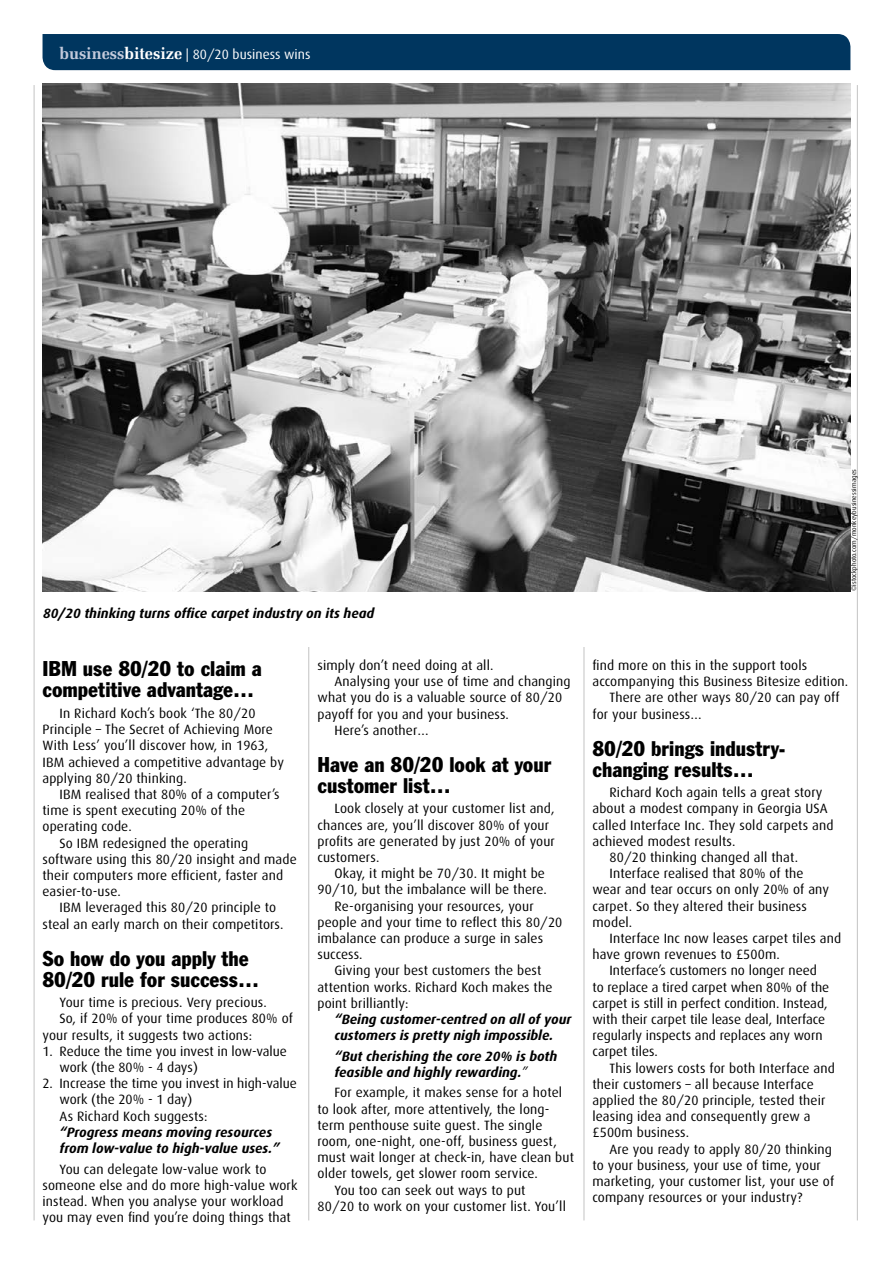
<style>
.page{position:relative;width:893px;height:1263px;background:#fff}
.page>*{position:absolute;margin:0;border:0;box-sizing:border-box;transform-origin:0 0}
.SUBHEAD{font:condensed 21px/21px "Franklin Gothic BT";color:#000}
.body{font:13.5px/16.2px "Dax";letter-spacing:.01em;color:#000}
.QUOTE{font:italic 700 13.5px/16.2px "Dax";color:#000}
.BULLIT{font:13.5px/16.2px "Dax";color:#000}
.PHOTO_CAPTION{font:italic 700 13.5px "Dax";color:#000}
.body-2{font:13.5px "Dax";color:#fff}
.PHOTO_CREDIT{font:6.75px "Dax";color:#000}
.s1{font-family:"Zapf Elliptical 711 BT";font-weight:700;font-size:16.5px;color:#c3cadb}
.s2{font-family:"Zapf Elliptical 711 BT";font-weight:700;font-size:16.5px}
.s3{font-weight:400}
</style>
<div class="page">
<hr style="left:308px;top:85px;width:1px;height:1135px;background:#c6c6c6">
<hr style="left:583px;top:85px;width:1px;height:1135px;background:#c6c6c6">
<hr style="left:34px;top:85px;width:1px;height:1135px;background:#c6c6c6">
<hr style="left:857px;top:85px;width:1px;height:1135px;background:#c6c6c6">
<div style="left:43px;top:34px;width:807px;height:36px;background:#00365f"></div>
<div style="left:43px;top:591px;width:807px;height:56px;background:#fff"></div>
<img style="left:43px;top:83px;width:807px;height:508px">
<p class="body-2" style="left:60px;top:47px;width:252px"><span class="s1">business</span><span class="s2">bitesize</span> | 80/20 business wins</p>
<p class="PHOTO_CAPTION" style="left:43px;top:606px;width:333px">80/20 thinking turns office carpet industry on its head</p>
<p class="SUBHEAD" style="left:43px;top:658px;width:221px">IBM use 80/20 to claim a competitive advantage…</p>
<p class="body" style="left:43px;top:705px;width:243px;text-indent:17px">In Richard Koch’s book ‘The 80/20<br>Principle – The Secret of Achieving More With Less’ you’ll discover how, in 1963, IBM achieved a competitive advantage by applying 80/20 thinking.</p>
<p class="body" style="left:43px;top:786px;width:239px;text-indent:17px">IBM realised that 80% of a computer’s time is spent executing 20% of the operating code.</p>
<p class="body" style="left:43px;top:835px;width:256px;text-indent:17px">So IBM redesigned the operating software using this 80/20 insight and made their computers more efficient, faster and easier-to-use.</p>
<p class="body" style="left:43px;top:900px;width:243px;text-indent:17px">IBM leveraged this 80/20 principle to steal an early march on their competitors.</p>
<p class="SUBHEAD" style="left:43px;top:947px;width:218px">So how do you apply the<br>80/20 rule for success…</p>
<p class="body" style="left:60px;top:994px;width:209px">Your time is precious. Very precious.</p>
<p class="body" style="left:43px;top:1011px;width:252px;text-indent:17px">So, if 20% of your time produces 80% of your results, it suggests two actions:</p>
<p class="BULLIT" style="left:60px;top:1043px;width:229px;text-indent:-17px">1. Reduce the time you invest in low-value work (the 80% - 4 days)</p>
<p class="BULLIT" style="left:60px;top:1075px;width:239px;text-indent:-17px">2. Increase the time you invest in high-value work (the 20% - 1 day)</p>
<p class="body" style="left:60px;top:1108px;width:150px">As Richard Koch suggests:</p>
<p class="QUOTE" style="left:60px;top:1124px;width:222px">“Progress means moving resources from low-value to high-value uses.”</p>
<p class="body" style="left:43px;top:1161px;width:257px;text-indent:17px">You can delegate low-value work to someone else and do more high-value work instead. When you analyse your workload you may even find you’re doing things that</p>
<p class="body" style="left:317px;top:657px;width:178px">simply don’t need doing at all.</p>
<p class="body" style="left:317px;top:673px;width:255px;text-indent:17px">Analysing your use of time and changing what you do is a valuable source of 80/20 payoff for you and your business.</p>
<p class="body" style="left:334px;top:722px;width:96px">Here’s another…</p>
<p class="SUBHEAD" style="left:317px;top:753px;width:235px">Have an 80/20 look at your customer list…</p>
<p class="body" style="left:317px;top:801px;width:239px;text-indent:17px">Look closely at your customer list and, chances are, you’ll discover 80% of your profits are generated by just 20% of your customers.</p>
<p class="body" style="left:317px;top:865px;width:231px;text-align:right">Okay, it might be 70/30. It might be<br>90/10, but the imbalance will be there.</p>
<p class="body" style="left:317px;top:898px;width:246px;text-indent:17px">Re-organising your resources, your people and your time to reflect this 80/20 imbalance can produce a surge in sales success.</p>
<p class="body" style="left:317px;top:963px;width:236px;text-indent:17px">Giving your best customers the best attention works. Richard Koch makes the point brilliantly:</p>
<p class="QUOTE" style="left:334px;top:1011px;width:238px">“Being customer-centred on all of your customers is pretty nigh impossible.</p>
<p class="QUOTE" style="left:334px;top:1048px;width:224px">“But cherishing the core 20% is both feasible and highly rewarding.<span class="s3">”</span></p>
<p class="body" style="left:317px;top:1085px;width:258px;text-indent:17px">For example, it makes sense for a hotel to look after, more attentively, the long&shy;term penthouse suite guest. The single room, one-night, one-off, business guest, must wait longer at check-in, have clean but older towels, get slower room service.</p>
<p class="body" style="left:317px;top:1182px;width:250px;text-indent:17px">You too can seek out ways to put<br>80/20 to work on your customer list. You’ll</p>
<p class="PHOTO_CREDIT" style="left:850px;top:591px;width:123px;rotate:-90deg">©istockphoto.com/monkeybusinessimages</p>
<p class="body" style="left:592px;top:657px;width:257px">find more on this in the support tools accompanying this Business Bitesize edition.</p>
<p class="body" style="left:592px;top:690px;width:249px;text-indent:17px">There are other ways 80/20 can pay off for your business…</p>
<p class="SUBHEAD" style="left:592px;top:737px;width:194px">80/20 brings industry&shy;changing results…</p>
<p class="body" style="left:592px;top:784px;width:242px;text-indent:17px">Richard Koch again tells a great story about a modest company in Georgia USA called Interface Inc. They sold carpets and achieved modest results.</p>
<p class="body" style="left:609px;top:849px;width:190px">80/20 thinking changed all that.</p>
<p class="body" style="left:592px;top:865px;width:238px;text-indent:17px">Interface realised that 80% of the wear and tear occurs on only 20% of any carpet. So they altered their business model.</p>
<p class="body" style="left:592px;top:930px;width:250px;text-indent:17px">Interface Inc now leases carpet tiles and have grown revenues to £500m.</p>
<p class="body" style="left:592px;top:963px;width:238px;text-indent:17px">Interface’s customers no longer need to replace a tired carpet when 80% of the carpet is still in perfect condition. Instead, with their carpet tile lease deal, Interface regularly inspects and replaces any worn carpet tiles.</p>
<p class="body" style="left:592px;top:1060px;width:244px;text-indent:17px">This lowers costs for both Interface and their customers – all because Interface applied the 80/20 principle, tested their leasing idea and consequently grew a £500m business.</p>
<p class="body" style="left:592px;top:1141px;width:243px;text-indent:17px">Are you ready to apply 80/20 thinking to your business, your use of time, your marketing, your customer list, your use of company resources or your industry?</p>
</div>
